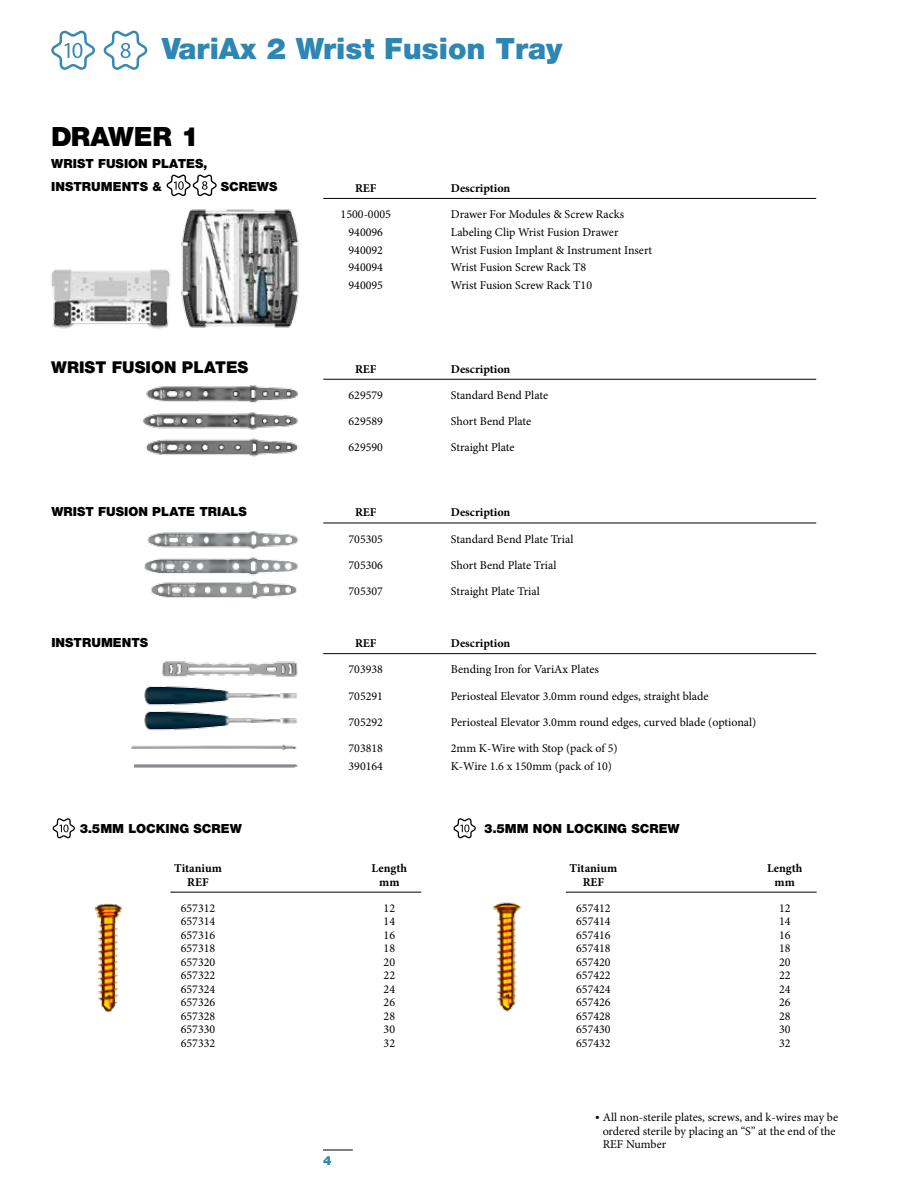
<style>
.page{position:relative;width:918px;height:1188px;background:#fff}
.page>*{position:absolute;margin:0;border:0;box-sizing:border-box;transform-origin:0 0}
.t1{font:31.5px "Helvetica Neue H95";color:#2d86b3}
.t2{font:28.5px "Helvetica Neue H95";color:#000}
.t3{font:17.55px "Helvetica Neue H95";color:#000}
.t4{font:13.5px/22.5px "Helvetica Neue H95";color:#000}
.t5{font:13.5px "Helvetica Neue H95";color:#2d86b3}
.t6{font:12px/13.5px "Minion Pro";color:#000}
.t7{font:700 12px "Minion Pro";color:#000}
</style>
<div class="page">
<hr style="left:323px;top:1150px;width:30px;height:1px;background:#000">
<hr style="left:170px;top:892px;width:251px;height:1px;background:#000">
<hr style="left:566px;top:892px;width:251px;height:1px;background:#000">
<svg style="left:53px;top:818px;width:22px;height:20px"></svg>
<svg style="left:454px;top:818px;width:22px;height:20px"></svg>
<hr style="left:323px;top:198px;width:493px;height:1px;background:#000">
<hr style="left:323px;top:379px;width:493px;height:1px;background:#000">
<hr style="left:323px;top:523px;width:493px;height:1px;background:#000">
<hr style="left:323px;top:653px;width:493px;height:1px;background:#000">
<svg style="left:51px;top:31px;width:44px;height:39px"></svg>
<svg style="left:104px;top:31px;width:43px;height:39px"></svg>
<img style="left:94px;top:903px;width:28px;height:109px">
<img style="left:492px;top:902px;width:30px;height:110px">
<svg style="left:167px;top:175px;width:50px;height:21px"></svg>
<img style="left:162px;top:661px;width:136px;height:16px">
<img style="left:131px;top:744px;width:166px;height:6px">
<img style="left:135px;top:764px;width:163px;height:4px">
<img style="left:51px;top:269px;width:120px;height:60px">
<img style="left:181px;top:209px;width:119px;height:119px">
<img style="left:143px;top:412px;width:155px;height:18px">
<img style="left:145px;top:438px;width:154px;height:19px">
<img style="left:146px;top:385px;width:152px;height:18px">
<img style="left:147px;top:531px;width:152px;height:18px">
<img style="left:144px;top:557px;width:154px;height:19px">
<img style="left:151px;top:581px;width:146px;height:18px">
<img style="left:144px;top:686px;width:153px;height:19px">
<img style="left:144px;top:705px;width:153px;height:26px">
<h1 class="t1" style="left:162px;top:28px;width:402px">VariAx 2 Wrist Fusion Tray</h1>
<h2 class="t2" style="left:51px;top:117px;width:149px">DRAWER 1</h2>
<p class="t4" style="left:51px;top:154px;width:157px">WRIST FUSION PLATES,<br>INSTRUMENTS &amp;</p>
<p class="t4" style="left:221px;top:176px;width:58px">SCREWS</p>
<p class="t7" style="left:355px;top:179px;width:23px">REF</p>
<p class="t7" style="left:451px;top:179px;width:61px">Description</p>
<p class="t6" style="left:341px;top:208px;width:52px">1500-0005</p>
<p class="t6" style="left:451px;top:208px;width:175px">Drawer For Modules &amp; Screw Racks</p>
<p class="t6" style="left:349px;top:225px;width:36px">940096</p>
<p class="t6" style="left:451px;top:225px;width:169px">Labeling Clip Wrist Fusion Drawer</p>
<p class="t6" style="left:349px;top:243px;width:36px">940092</p>
<p class="t6" style="left:451px;top:243px;width:203px">Wrist Fusion Implant &amp; Instrument Insert</p>
<p class="t6" style="left:349px;top:261px;width:36px">940094</p>
<p class="t6" style="left:451px;top:261px;width:137px">Wrist Fusion Screw Rack T8</p>
<p class="t6" style="left:349px;top:279px;width:36px">940095</p>
<p class="t6" style="left:451px;top:279px;width:143px">Wrist Fusion Screw Rack T10</p>
<h3 class="t3" style="left:51px;top:356px;width:199px">WRIST FUSION PLATES</h3>
<p class="t7" style="left:355px;top:360px;width:23px">REF</p>
<p class="t7" style="left:451px;top:360px;width:61px">Description</p>
<p class="t6" style="left:349px;top:388px;width:36px">629579</p>
<p class="t6" style="left:451px;top:388px;width:99px">Standard Bend Plate</p>
<p class="t6" style="left:349px;top:415px;width:36px">629589</p>
<p class="t6" style="left:451px;top:415px;width:82px">Short Bend Plate</p>
<p class="t6" style="left:349px;top:441px;width:36px">629590</p>
<p class="t6" style="left:451px;top:441px;width:65px">Straight Plate</p>
<p class="t4" style="left:51px;top:502px;width:197px">WRIST FUSION PLATE TRIALS</p>
<p class="t7" style="left:355px;top:504px;width:23px">REF</p>
<p class="t7" style="left:451px;top:504px;width:61px">Description</p>
<p class="t6" style="left:349px;top:532px;width:36px">705305</p>
<p class="t6" style="left:451px;top:532px;width:124px">Standard Bend Plate Trial</p>
<p class="t6" style="left:349px;top:558px;width:36px">705306</p>
<p class="t6" style="left:451px;top:558px;width:107px">Short Bend Plate Trial</p>
<p class="t6" style="left:349px;top:585px;width:36px">705307</p>
<p class="t6" style="left:451px;top:585px;width:91px">Straight Plate Trial</p>
<p class="t4" style="left:51px;top:632px;width:98px">INSTRUMENTS</p>
<p class="t7" style="left:355px;top:635px;width:23px">REF</p>
<p class="t7" style="left:451px;top:635px;width:61px">Description</p>
<p class="t6" style="left:349px;top:663px;width:36px">703938</p>
<p class="t6" style="left:451px;top:663px;width:150px">Bending Iron for VariAx Plates</p>
<p class="t6" style="left:349px;top:689px;width:36px">705291</p>
<p class="t6" style="left:451px;top:689px;width:259px">Periosteal Elevator 3.0mm round edges, straight blade</p>
<p class="t6" style="left:349px;top:715px;width:36px">705292</p>
<p class="t6" style="left:451px;top:715px;width:307px">Periosteal Elevator 3.0mm round edges, curved blade (optional)</p>
<p class="t6" style="left:349px;top:741px;width:36px">703818</p>
<p class="t6" style="left:451px;top:741px;width:168px">2mm K-Wire with Stop (pack of 5)</p>
<p class="t6" style="left:349px;top:759px;width:36px">390164</p>
<p class="t6" style="left:451px;top:759px;width:163px">K-Wire 1.6 x 150mm (pack of 10)</p>
<p class="t4" style="left:80px;top:819px;width:164px">3.5MM LOCKING SCREW</p>
<p class="t4" style="left:484px;top:819px;width:197px">3.5MM NON LOCKING SCREW</p>
<p class="t7" style="left:174px;top:860px;width:49px">Titanium</p>
<p class="t7" style="left:372px;top:860px;width:37px">Length</p>
<p class="t7" style="left:187px;top:873px;width:23px">REF</p>
<p class="t7" style="left:379px;top:873px;width:22px">mm</p>
<p class="t6" style="left:181px;top:901px;width:36px">657312</p>
<p class="t6" style="left:384px;top:901px;width:13px">12</p>
<p class="t6" style="left:181px;top:915px;width:36px">657314</p>
<p class="t6" style="left:384px;top:915px;width:13px">14</p>
<p class="t6" style="left:181px;top:928px;width:36px">657316</p>
<p class="t6" style="left:384px;top:928px;width:13px">16</p>
<p class="t6" style="left:181px;top:942px;width:36px">657318</p>
<p class="t6" style="left:384px;top:942px;width:13px">18</p>
<p class="t6" style="left:181px;top:955px;width:36px">657320</p>
<p class="t6" style="left:384px;top:955px;width:13px">20</p>
<p class="t6" style="left:181px;top:969px;width:36px">657322</p>
<p class="t6" style="left:384px;top:969px;width:13px">22</p>
<p class="t6" style="left:181px;top:982px;width:36px">657324</p>
<p class="t6" style="left:384px;top:982px;width:13px">24</p>
<p class="t6" style="left:181px;top:996px;width:36px">657326</p>
<p class="t6" style="left:384px;top:996px;width:13px">26</p>
<p class="t6" style="left:181px;top:1009px;width:36px">657328</p>
<p class="t6" style="left:384px;top:1009px;width:13px">28</p>
<p class="t6" style="left:181px;top:1023px;width:36px">657330</p>
<p class="t6" style="left:384px;top:1023px;width:13px">30</p>
<p class="t6" style="left:181px;top:1036px;width:36px">657332</p>
<p class="t6" style="left:384px;top:1036px;width:13px">32</p>
<p class="t7" style="left:570px;top:860px;width:49px">Titanium</p>
<p class="t7" style="left:767px;top:860px;width:37px">Length</p>
<p class="t7" style="left:583px;top:873px;width:23px">REF</p>
<p class="t7" style="left:775px;top:873px;width:22px">mm</p>
<p class="t6" style="left:576px;top:901px;width:36px">657412</p>
<p class="t6" style="left:779px;top:901px;width:13px">12</p>
<p class="t6" style="left:576px;top:915px;width:36px">657414</p>
<p class="t6" style="left:779px;top:915px;width:13px">14</p>
<p class="t6" style="left:576px;top:928px;width:36px">657416</p>
<p class="t6" style="left:779px;top:928px;width:13px">16</p>
<p class="t6" style="left:576px;top:942px;width:36px">657418</p>
<p class="t6" style="left:779px;top:942px;width:13px">18</p>
<p class="t6" style="left:576px;top:955px;width:36px">657420</p>
<p class="t6" style="left:779px;top:955px;width:13px">20</p>
<p class="t6" style="left:576px;top:969px;width:36px">657422</p>
<p class="t6" style="left:779px;top:969px;width:13px">22</p>
<p class="t6" style="left:576px;top:982px;width:36px">657424</p>
<p class="t6" style="left:779px;top:982px;width:13px">24</p>
<p class="t6" style="left:576px;top:996px;width:36px">657426</p>
<p class="t6" style="left:779px;top:996px;width:13px">26</p>
<p class="t6" style="left:576px;top:1009px;width:36px">657428</p>
<p class="t6" style="left:779px;top:1009px;width:13px">28</p>
<p class="t6" style="left:576px;top:1023px;width:36px">657430</p>
<p class="t6" style="left:779px;top:1023px;width:13px">30</p>
<p class="t6" style="left:576px;top:1036px;width:36px">657432</p>
<p class="t6" style="left:779px;top:1036px;width:13px">32</p>
<p class="t5" style="left:323px;top:1152px;width:10px">4</p>
<p class="t6" style="left:603px;top:1111px;width:237px;text-indent:-7px">• All non-sterile plates, screws, and k-wires may be ordered sterile by placing an “S” at the end of the<br>REF Number</p>
</div>
